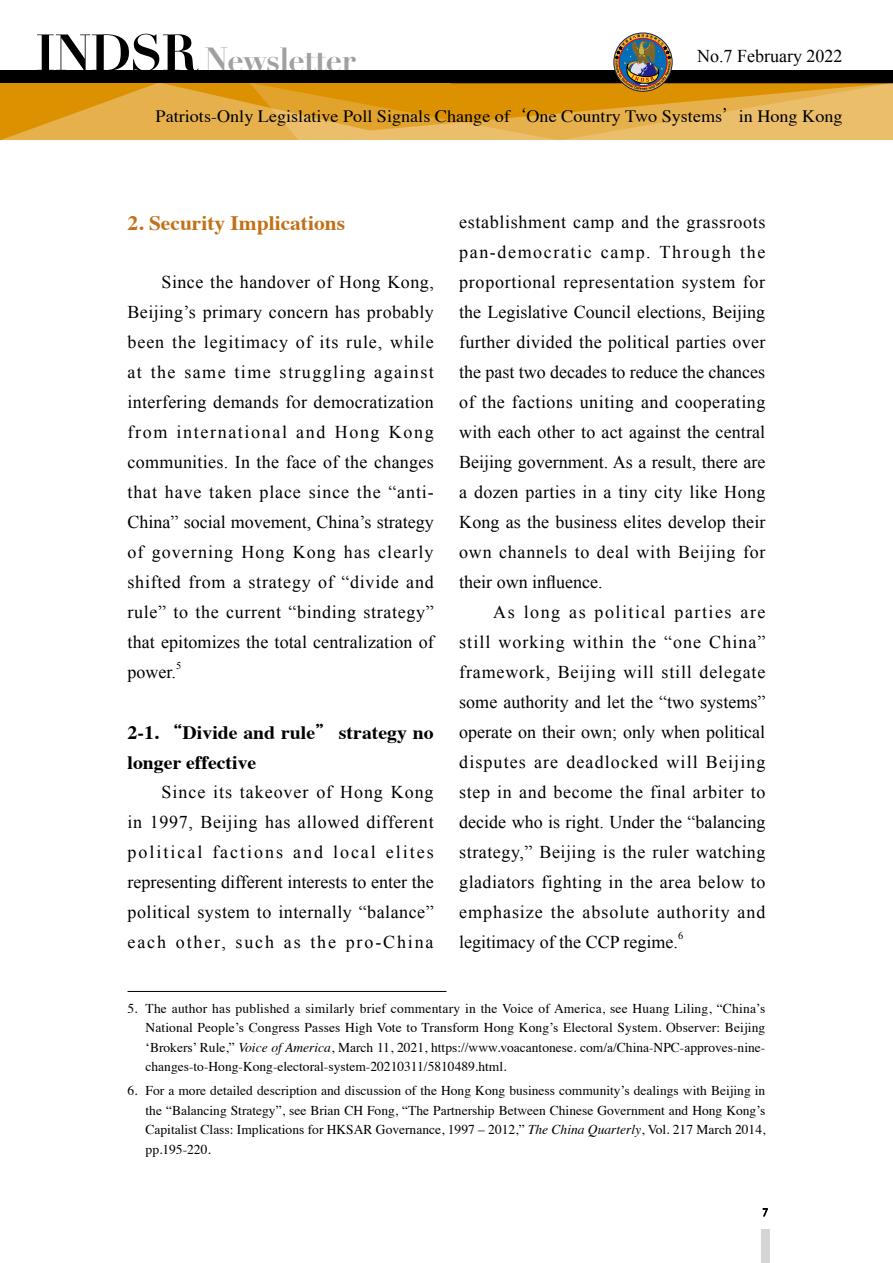
<style>
.page{position:relative;width:893px;height:1263px;background:#fff}
.page>*{position:absolute;margin:0;border:0;box-sizing:border-box;transform-origin:0 0}
.t1{font:700 32.7px "Didot";letter-spacing:-.03em;color:#9fa0a0}
.t2{font:700 20.4px "Times";color:#c27118;scale:1.05 1}
.t3{font:700 18.9px/30px "Times";color:#000;scale:1.05 1}
.t4{font:18px/30px "Times New Roman";letter-spacing:.025em;color:#000;text-align:justify}
.t5{font:18px "Times New Roman";color:#000}
.t6{font:17.4px "Times";color:#000;scale:1.05 1}
.t7{font:13.5px/19.5px "Times";color:#000;text-align:justify}
.t8{font:10.5px "Times New Roman";color:#000}
.s1{font-size:50.55px;color:#000}
.s2{font-family:"Noto Serif CJ Ktc";font-size:16.5px}
.s3{font-family:"AR Ming B5";font-weight:800;font-size:18px}
.s4{font-style:italic}
</style>
<div class="page">
<svg style="left:0;top:83px;width:249px;height:57px;background:#e2a42e"></svg>
<svg style="left:763px;top:1208px;width:4px;height:8px"></svg>
<div style="left:0;top:70px;width:893px;height:13px;background:#000"></div>
<svg style="left:249px;top:34px;width:644px;height:106px"></svg>
<div style="left:761px;top:1229px;width:9px;height:34px;background:#d5d5d6"></div>
<hr style="left:128px;top:991px;width:318px;height:1px;background:#000">
<h1 class="t1" style="left:35px;top:38px;width:322px"><span class="s1">INDSR</span> Newsletter</h1>
<p class="t5" style="left:697px;top:44px;width:147px">No.7 February 2022</p>
<p class="t6" style="left:156px;top:100px;width:656px">Patriots-Only Legislative Poll Signals Change of<span class="s2">‘</span>One Country Two Systems<span class="s2">’</span>in Hong Kong</p>
<p class="t2" style="left:128px;top:203px;width:209px">2. Security Implications</p>
<p class="t4" style="left:128px;top:266px;width:308px;text-indent:34px">Since the handover of Hong Kong, Beijing’s primary concern has probably been the legitimacy of its rule, while at the same time struggling against interfering demands for democratization from international and Hong Kong communities. In the face of the changes that have taken place since the “anti-China” social movement, China’s strategy of governing Hong Kong has clearly shifted from a strategy of “divide and rule” to the current “binding strategy” that epitomizes the total centralization of power.</p>
<p class="t8" style="left:176px;top:659px;width:7px">5</p>
<p class="t3" style="left:128px;top:715px;width:293px">2-1. <span class="s3">“</span>Divide and rule<span class="s3">”</span> strategy no longer effective</p>
<p class="t4" style="left:128px;top:776px;width:308px;text-indent:34px">Since its takeover of Hong Kong in 1997, Beijing has allowed different political factions and local elites representing different interests to enter the political system to internally “balance” each other, such as the pro-China</p>
<p class="t4" style="left:459px;top:206px;width:308px">establishment camp and the grassroots pan-democratic camp. Through the proportional representation system for the Legislative Council elections, Beijing further divided the political parties over the past two decades to reduce the chances of the factions uniting and cooperating with each other to act against the central Beijing government. As a result, there are a dozen parties in a tiny city like Hong Kong as the business elites develop their own channels to deal with Beijing for their own influence.</p>
<p class="t4" style="left:459px;top:596px;width:308px;text-indent:34px">As long as political parties are still working within the “one China” framework, Beijing will still delegate some authority and let the “two systems” operate on their own; only when political disputes are deadlocked will Beijing step in and become the final arbiter to decide who is right. Under the “balancing strategy,” Beijing is the ruler watching gladiators fighting in the area below to emphasize the absolute authority and legitimacy of the CCP regime.</p>
<p class="t8" style="left:678px;top:929px;width:7px">6</p>
<p class="t7" style="left:146px;top:997px;width:621px;text-indent:-18px">5. The author has published a similarly brief commentary in the Voice of America, see Huang Liling, “China’s National People’s Congress Passes High Vote to Transform Hong Kong’s Electoral System. Observer: Beijing ‘Brokers’ Rule,” <span class="s4">Voice of America</span>, March 11, 2021, https://www.voacantonese. com/a/China-NPC-approves-nine&shy;changes-to-Hong-Kong-electoral-system-20210311/5810489.html.</p>
<p class="t7" style="left:146px;top:1080px;width:621px;text-indent:-18px">6. For a more detailed description and discussion of the Hong Kong business community’s dealings with Beijing in the “Balancing Strategy”, see Brian CH Fong, “The Partnership Between Chinese Government and Hong Kong’s Capitalist Class: Implications for HKSAR Governance, 1997 – 2012,” <span class="s4">The China Quarterly</span>, Vol. 217 March 2014, pp.195-220.</p>
</div>
